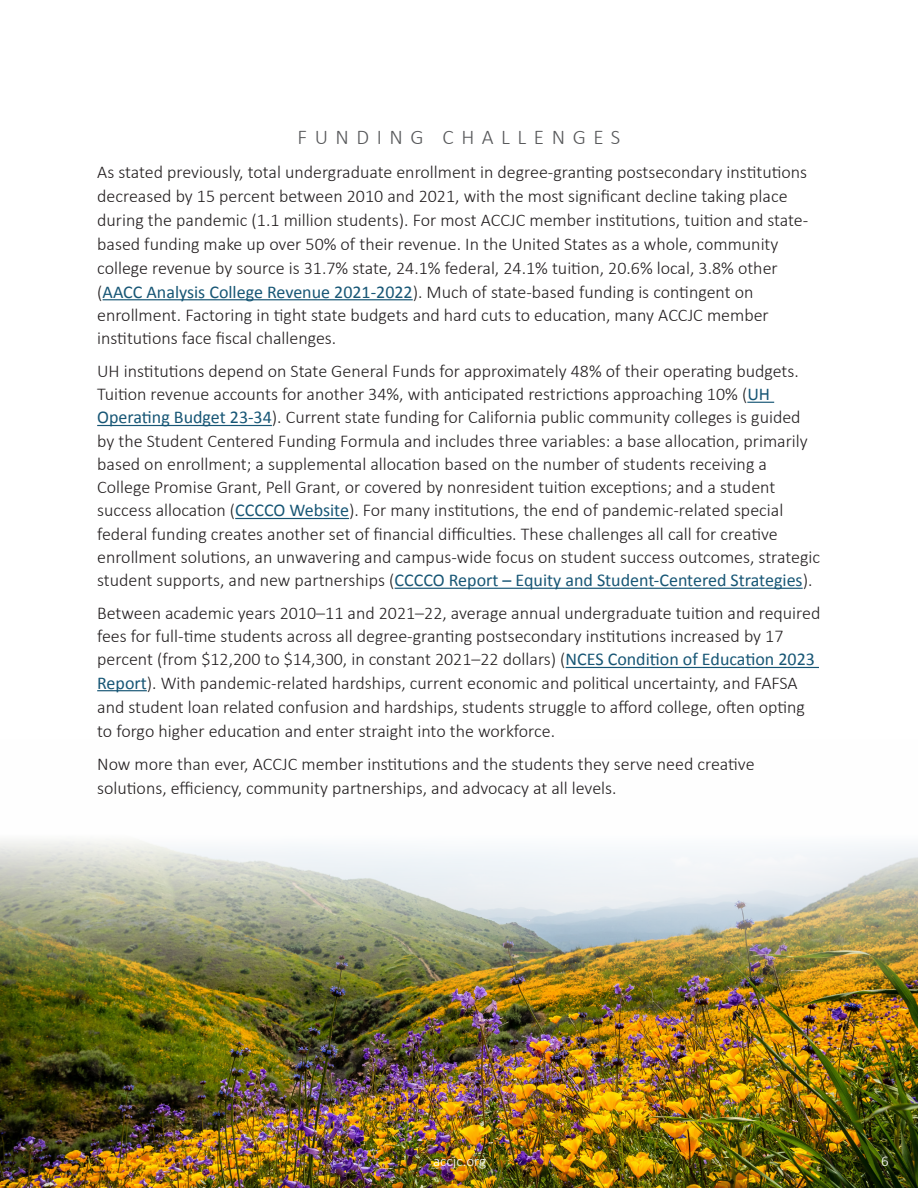
<style>
.page{position:relative;width:918px;height:1188px;background:#fff}
.page>*{position:absolute;margin:0;border:0;box-sizing:border-box;transform-origin:0 0}
.t1{font:300 21px "Calibri";letter-spacing:.36em;color:#57585a}
.t2{font:300 18px/23.2px "Calibri";color:#231f20}
.t3{font:300 15px "Calibri";color:#fff}
.s1{font-weight:400;color:#175675}
</style>
<div class="page">
<img style="left:0;top:839px;width:918px;height:349px">
<hr style="left:103px;top:299px;width:310px;height:1px;background:#175675">
<svg style="left:747px;top:402px;width:27px;height:1px"></svg>
<hr style="left:97px;top:425px;width:175px;height:1px;background:#175675">
<hr style="left:235px;top:518px;width:114px;height:1px;background:#175675">
<hr style="left:395px;top:588px;width:408px;height:1px;background:#175675">
<hr style="left:566px;top:667px;width:253px;height:1px;background:#175675">
<hr style="left:97px;top:690px;width:50px;height:1px;background:#175675">
<p class="t1" style="left:297px;top:124px;width:325px">FUNDING CHALLENGES</p>
<p class="t2" style="left:97px;top:160px;width:713px;line-height:23.9px">As stated previously, total undergraduate enrollment in degree-granting postsecondary institutions decreased by 15 percent between 2010 and 2021, with the most significant decline taking place during the pandemic (1.1 million students). For most ACCJC member institutions, tuition and state&shy;based funding make up over 50% of their revenue. In the United States as a whole, community college revenue by source is 31.7% state, 24.1% federal, 24.1% tuition, 20.6% local, 3.8% other (<span class="s1">AACC Analysis College Revenue 2021-2022</span>). Much of state-based funding is contingent on enrollment. Factoring in tight state budgets and hard cuts to education, many ACCJC member institutions face fiscal challenges.</p>
<p class="t2" style="left:97px;top:359px;width:724px">UH institutions depend on State General Funds for approximately 48% of their operating budgets.<br>Tuition revenue accounts for another 34%, with anticipated restrictions approaching 10% (<span class="s1">UH Operating Budget 23-34</span>). Current state funding for California public community colleges is guided by the Student Centered Funding Formula and includes three variables: a base allocation, primarily based on enrollment; a supplemental allocation based on the number of students receiving a College Promise Grant, Pell Grant, or covered by nonresident tuition exceptions; and a student success allocation (<span class="s1">CCCCO Website</span>). For many institutions, the end of pandemic-related special federal funding creates another set of financial difficulties. These challenges all call for creative enrollment solutions, an unwavering and campus-wide focus on student success outcomes, strategic student supports, and new partnerships (<span class="s1">CCCCO Report – Equity and Student-Centered Strategies</span>).</p>
<p class="t2" style="left:97px;top:601px;width:725px">Between academic years 2010–11 and 2021–22, average annual undergraduate tuition and required fees for full-time students across all degree-granting postsecondary institutions increased by 17 percent (from $12,200 to $14,300, in constant 2021–22 dollars) (<span class="s1">NCES Condition of Education 2023<br>Report</span>). With pandemic-related hardships, current economic and political uncertainty, and FAFSA and student loan related confusion and hardships, students struggle to afford college, often opting to forgo higher education and enter straight into the workforce.</p>
<p class="t2" style="left:97px;top:752px;width:659px;line-height:24px">Now more than ever, ACCJC member institutions and the students they serve need creative solutions, efficiency, community partnerships, and advocacy at all levels.</p>
<p class="t3" style="left:433px;top:1152px;width:55px">accjc.org</p>
<p class="t3" style="left:881px;top:1152px;width:9px">6</p>
</div>
